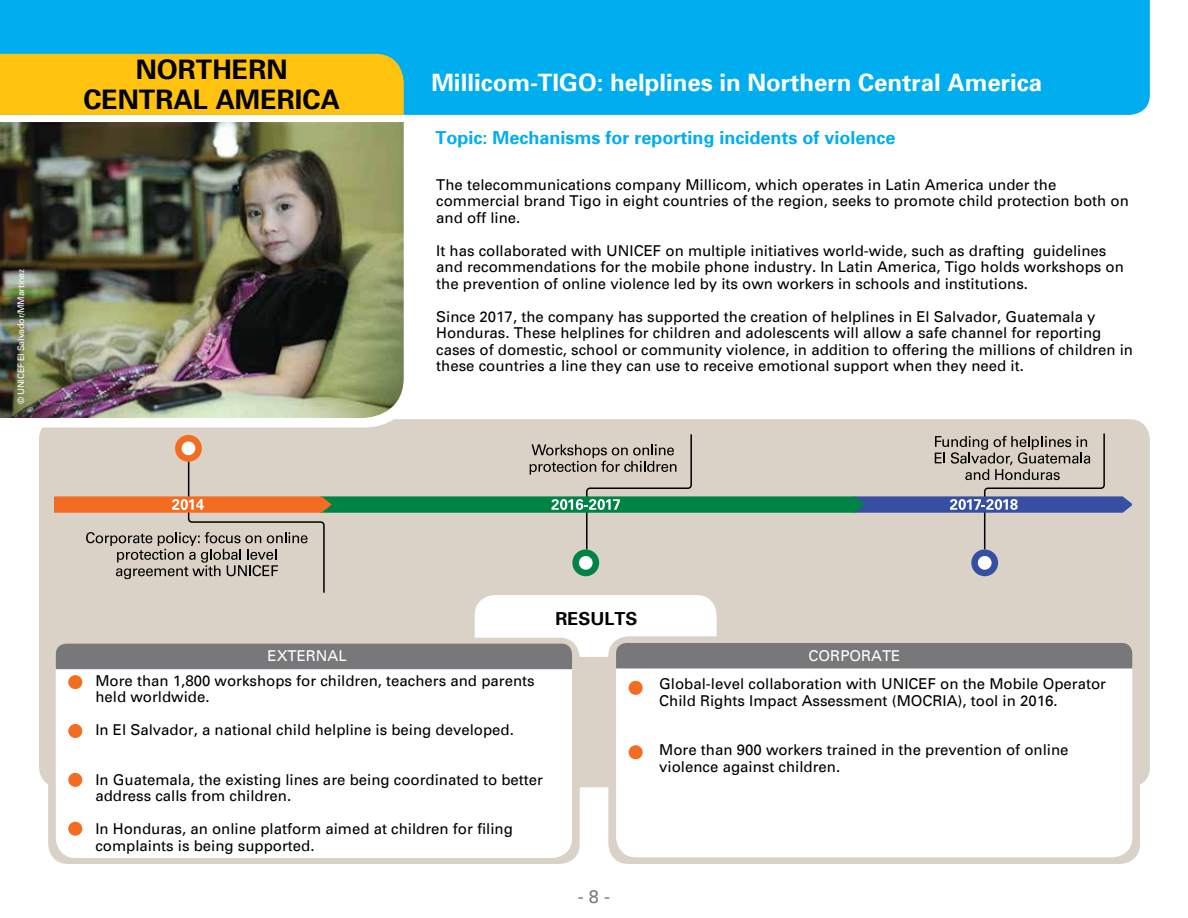
<style>
.page{position:relative;width:1188px;height:918px;background:#fff}
.page>*{position:absolute;margin:0;border:0;box-sizing:border-box;transform-origin:0 0}
.t1{font:700 27px/30px "Univers";color:#000;text-align:center}
.t2{font:700 24px "Univers";color:#fff}
.t3{font:700 18px "Univers";color:#00aeef}
.t4{font:700 18px "Univers";color:#000}
.t5{font:18px "Univers";color:#78777a}
.t6{font:15px/16.5px "Univers";color:#000}
.t7{font:15px "Univers";color:#fff}
.t8{font:9px "Univers";letter-spacing:-.025em;color:#fff}
</style>
<div class="page">
<div style="left:39px;top:419px;width:1111px;height:368px;background:#dad2c6;border-radius:20px"></div>
<div style="left:475px;top:595px;width:242px;height:62px;background:#fff;border-radius:20px"></div>
<svg style="left:54px;top:433px;width:1078px;height:160px"></svg>
<div style="left:608px;top:636px;width:532px;height:228px;background:#dad2c6;border-radius:20px"></div>
<div style="left:616px;top:668px;width:516px;height:189px;background:#fff"></div>
<div style="left:616px;top:643px;width:516px;height:25px;background:#78777a"></div>
<div style="left:48px;top:638px;width:532px;height:226px;background:#dad2c6;border-radius:20px"></div>
<div style="left:56px;top:669px;width:516px;height:189px;background:#fff"></div>
<div style="left:56px;top:644px;width:516px;height:25px;background:#78777a"></div>
<svg style="left:39px;top:419px;width:381px;height:15px"></svg>
<div style="left:0;top:0;width:1150px;height:115px;background:#00aeef"></div>
<div style="left:0;top:54px;width:404px;height:61px;background:#ffc20e"></div>
<img style="left:0;top:122px;width:404px;height:296px">
<div style="left:629px;top:681px;width:14px;height:14px;background:#f36c21;border-radius:50%"></div>
<div style="left:629px;top:745px;width:14px;height:14px;background:#f36c21;border-radius:50%"></div>
<div style="left:68px;top:724px;width:14px;height:14px;background:#f36c21;border-radius:50%"></div>
<div style="left:68px;top:675px;width:14px;height:14px;background:#f36c21;border-radius:50%"></div>
<div style="left:68px;top:773px;width:14px;height:14px;background:#f36c21;border-radius:50%"></div>
<div style="left:68px;top:822px;width:14px;height:14px;background:#f36c21;border-radius:50%"></div>
<h1 class="t1" style="left:83px;top:55px;width:258px">NORTHERN<br>CENTRAL AMERICA</h1>
<p class="t8" style="left:16px;top:404px;width:137px;rotate:-90deg">© UNICEF El Salvador/MMartínez</p>
<h2 class="t2" style="left:431px;top:68px;width:612px">Millicom-TIGO: helplines in Northern Central America</h2>
<p class="t3" style="left:436px;top:127px;width:462px">Topic: Mechanisms for reporting incidents of violence</p>
<p class="t6" style="left:436px;top:176px;width:694px">The telecommunications company Millicom, which operates in Latin America under the commercial brand Tigo in eight countries of the region, seeks to promote child protection both on and off line.</p>
<p class="t6" style="left:436px;top:242px;width:689px">It has collaborated with UNICEF on multiple initiatives world-wide, such as drafting guidelines and recommendations for the mobile phone industry. In Latin America, Tigo holds workshops on the prevention of online violence led by its own workers in schools and institutions.</p>
<p class="t6" style="left:436px;top:308px;width:698px">Since 2017, the company has supported the creation of helplines in El Salvador, Guatemala y Honduras. These helplines for children and adolescents will allow a safe channel for reporting cases of domestic, school or community violence, in addition to offering the millions of children in these countries a line they can use to receive emotional support when they need it.</p>
<p class="t4" style="left:556px;top:607px;width:84px">RESULTS</p>
<p class="t7" style="left:268px;top:647px;width:81px">EXTERNAL</p>
<p class="t7" style="left:809px;top:647px;width:93px">CORPORATE</p>
<p class="t6" style="left:95px;top:673px;width:441px">More than 1,800 workshops for children, teachers and parents held worldwide.</p>
<p class="t6" style="left:95px;top:722px;width:420px">In El Salvador, a national child helpline is being developed.</p>
<p class="t6" style="left:95px;top:772px;width:449px">In Guatemala, the existing lines are being coordinated to better address calls from children.</p>
<p class="t6" style="left:95px;top:821px;width:419px">In Honduras, an online platform aimed at children for filing complaints is being supported.</p>
<p class="t5" style="left:578px;top:887px;width:34px">- 8 -</p>
<p class="t6" style="left:659px;top:676px;width:448px">Global-level collaboration with UNICEF on the Mobile Operator<br>Child Rights Impact Assessment (MOCRIA), tool in 2016.</p>
<p class="t6" style="left:659px;top:742px;width:411px">More than 900 workers trained in the prevention of online violence against children.</p>
</div>
